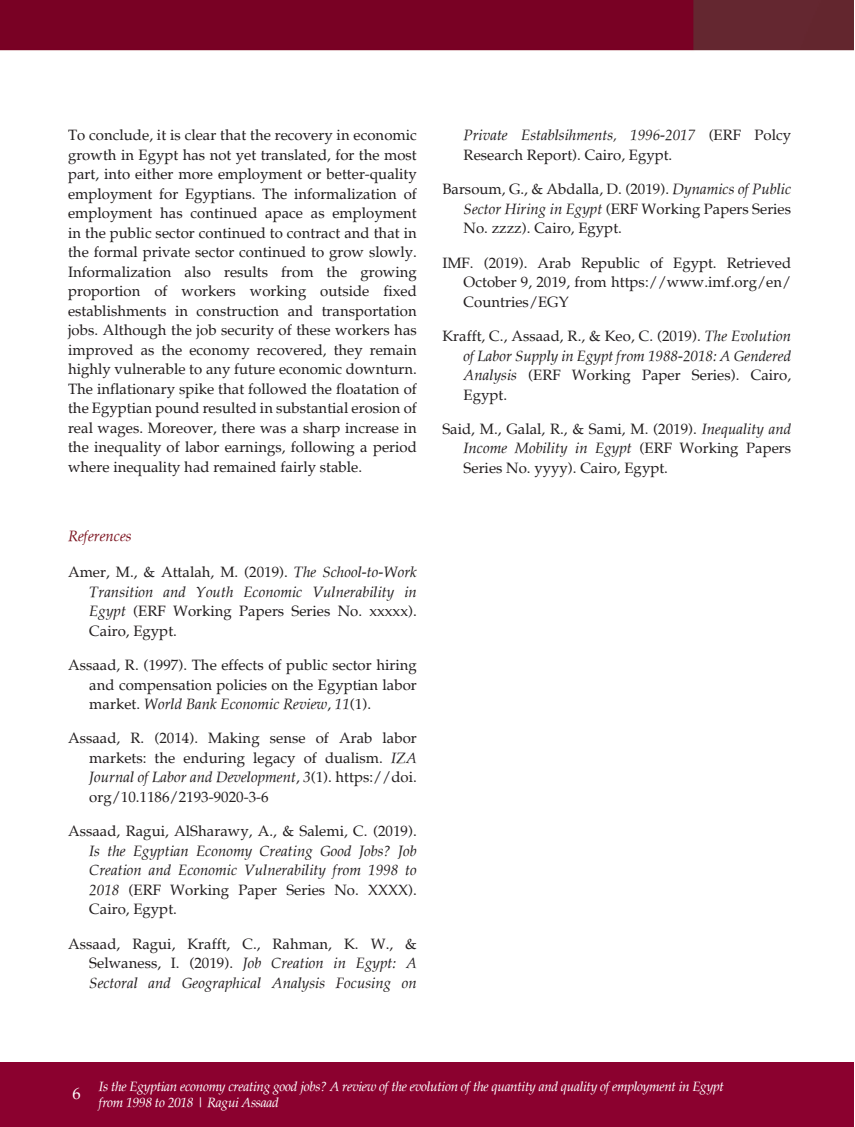
<style>
.page{position:relative;width:855px;height:1127px;background:#fff}
.page>*{position:absolute;margin:0;border:0;box-sizing:border-box;transform-origin:0 0}
.t1{font:16.5px "Palatia";color:#fff}
.t2{font:15px/19.5px "Palatia";color:#231f20;text-align:justify}
.t3{font:italic 15px/19.5px "Palatia";color:#231f20;text-align:justify}
.t4{font:italic 15px "Palatia";color:#7b121e}
.t5{font:italic 13.5px/16.2px "Palatia";letter-spacing:-.025em;color:#fff}
.s1{font-style:italic}
.s2{font-style:normal}
</style>
<div class="page">
<div style="left:0;top:1062px;width:854px;height:65px;background:#8b012f"></div>
<img style="left:0;top:0;width:854px;height:51px">
<p class="t2" style="left:68px;top:126px;width:350px">To conclude, it is clear that the recovery in economic growth in Egypt has not yet translated, for the most part, into either more employment or better-quality employment for Egyptians. The informalization of employment has continued apace as employment in the public sector continued to contract and that in the formal private sector continued to grow slowly.<br>Informalization also results from the growing proportion of workers working outside fixed establishments in construction and transportation jobs. Although the job security of these workers has improved as the economy recovered, they remain highly vulnerable to any future economic downturn.<br>The inflationary spike that followed the floatation of the Egyptian pound resulted in substantial erosion of real wages. Moreover, there was a sharp increase in the inequality of labor earnings, following a period where inequality had remained fairly stable.</p>
<p class="t4" style="left:68px;top:526px;width:65px">References</p>
<p class="t2" style="left:89px;top:562px;width:329px;text-indent:-21px">Amer, M., &amp; Attalah, M. (2019). <span class="s1">The School-to-Work Transition and Youth Economic Vulnerability in Egypt</span> (ERF Working Papers Series No. xxxxx).<br>Cairo, Egypt.</p>
<p class="t2" style="left:89px;top:655px;width:329px;text-indent:-21px">Assaad, R. (1997). The effects of public sector hiring and compensation policies on the Egyptian labor market. <span class="s1">World Bank Economic Review</span>, <span class="s1">11</span>(1).</p>
<p class="t2" style="left:89px;top:729px;width:329px;text-indent:-21px">Assaad, R. (2014). Making sense of Arab labor markets: the enduring legacy of dualism. <span class="s1">IZA Journal of Labor and Development</span>, <span class="s1">3</span>(1). https://doi. org/10.1186/2193-9020-3-6</p>
<p class="t2" style="left:68px;top:821px;width:350px">Assaad, Ragui, AlSharawy, A., &amp; Salemi, C. (2019).</p>
<p class="t3" style="left:89px;top:841px;width:329px">Is the Egyptian Economy Creating Good Jobs? Job Creation and Economic Vulnerability from 1998 to 2018 <span class="s2">(ERF Working Paper Series No. XXXX).<br>Cairo, Egypt.</span></p>
<p class="t3" style="left:89px;top:934px;width:329px;text-indent:-21px"><span class="s2">Assaad, Ragui, Krafft, C., Rahman, K. W., &amp; Selwaness, I. (2019).</span> Job Creation in Egypt: A Sectoral and Geographical Analysis Focusing on</p>
<p class="t2" style="left:463px;top:126px;width:329px"><span class="s1">Private Establsihments, 1996-2017</span> (ERF Polcy<br>Research Report). Cairo, Egypt.</p>
<p class="t2" style="left:463px;top:180px;width:329px;text-indent:-21px">Barsoum, G., &amp; Abdalla, D. (2019). <span class="s1">Dynamics of Public Sector Hiring in Egypt</span> (ERF Working Papers Series No. zzzz). Cairo, Egypt.</p>
<p class="t2" style="left:463px;top:253px;width:329px;text-indent:-21px">IMF. (2019). Arab Republic of Egypt. Retrieved October 9, 2019, from https://www.imf.org/en/ Countries/EGY</p>
<p class="t2" style="left:463px;top:326px;width:329px;text-indent:-21px">Krafft, C., Assaad, R., &amp; Keo, C. (2019). <span class="s1">The Evolution of Labor Supply in Egypt from 1988-2018: A Gendered Analysis</span> (ERF Working Paper Series). Cairo, Egypt.</p>
<p class="t2" style="left:463px;top:419px;width:329px;text-indent:-21px">Said, M., Galal, R., &amp; Sami, M. (2019). <span class="s1">Inequality and Income Mobility in Egypt</span> (ERF Working Papers Series No. yyyy). Cairo, Egypt.</p>
<p class="t1" style="left:72px;top:1083px;width:10px">6</p>
<p class="t5" style="left:99px;top:1078px;width:626px">Is the Egyptian economy creating good jobs? A review of the evolution of the quantity and quality of employment in Egypt from 1998 to 2018 | Ragui Assaad</p>
</div>
